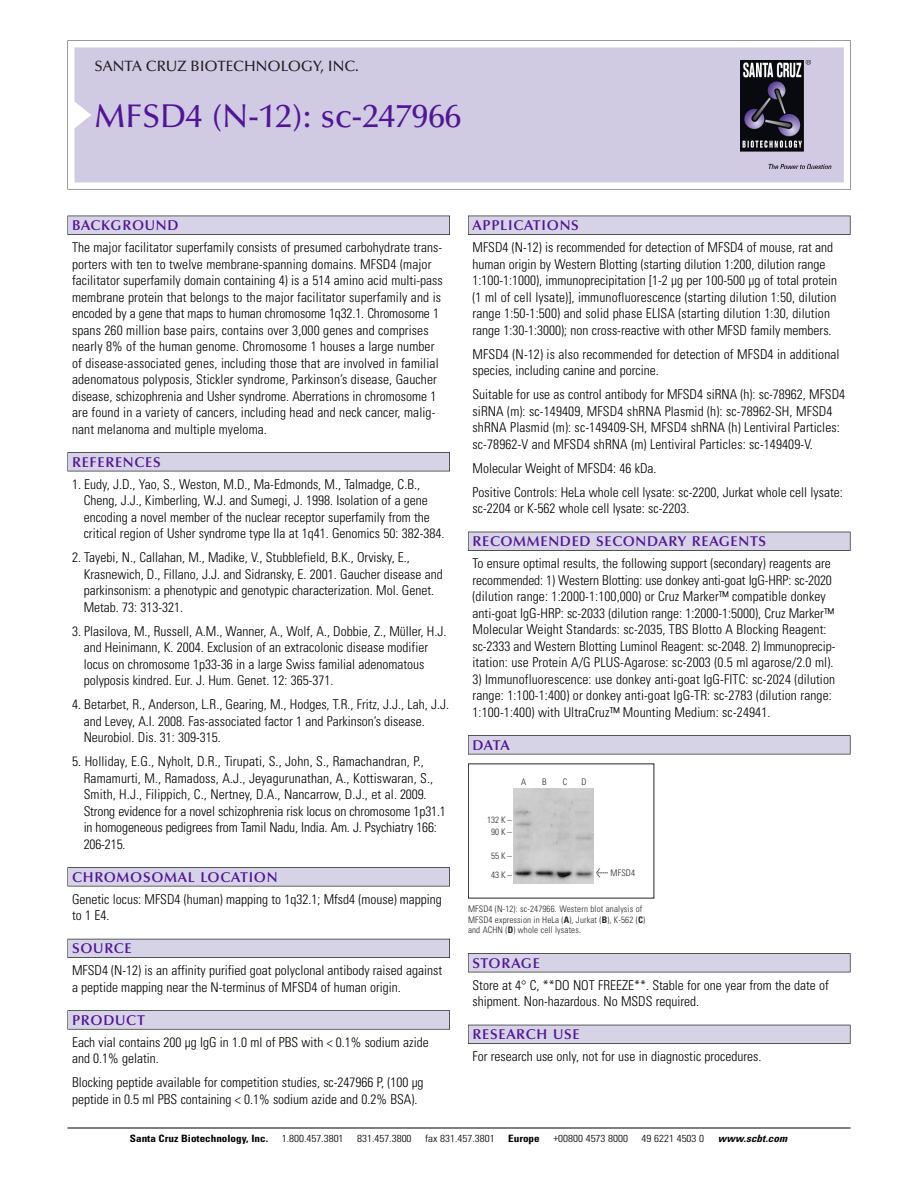
<style>
.page{position:relative;width:918px;height:1188px;background:#fff}
.page>*{position:absolute;margin:0;border:0;box-sizing:border-box;transform-origin:0 0}
.t1{font:500 33px "Optima";color:#511695}
.t2{font:500 15px "Optima";color:#231f20}
.t3{font:600 14.25px "Optima";letter-spacing:.05em;color:#511695}
.t4{font:300 condensed 13.5px/16.5px "Univers";color:#000}
.t5{font:300 condensed 10.2px "Univers";color:#000;scale:1.1 1}
.t6{font:700 condensed 10.2px "Univers";color:#000;scale:1.1 1}
.t7{font:italic 700 condensed 10.2px "Univers";letter-spacing:.005em;color:#000;scale:1.1 1}
.t8{font:9px/10.5px "Univers Condensed Light+GTDCHN";letter-spacing:.015em;color:#272627}
.s1{font-family:"Meta Plus Book Roman+TOAJLM";font-size:10.5px}
.s2{font-family:"Univers Condensed Bold+HYYUXY"}
</style>
<div class="page">
<svg style="left:68px;top:40px;width:783px;height:149px"></svg>
<div style="left:74px;top:47px;width:770px;height:135px;background:#d1cae3"></div>
<img style="left:741px;top:60px;width:90px;height:108px">
<div style="left:68px;top:216px;width:382px;height:19px;background:#525155"></div>
<div style="left:68px;top:216px;width:381px;height:18px;background:#d7d3e7"></div>
<div style="left:68px;top:452px;width:382px;height:19px;background:#525155"></div>
<div style="left:68px;top:453px;width:381px;height:18px;background:#d7d3e7"></div>
<div style="left:68px;top:867px;width:382px;height:19px;background:#545357"></div>
<div style="left:68px;top:868px;width:381px;height:18px;background:#d7d3e7"></div>
<div style="left:68px;top:939px;width:382px;height:19px;background:#54535a"></div>
<div style="left:68px;top:939px;width:381px;height:18px;background:#d7d3e7"></div>
<svg style="left:68px;top:1010px;width:382px;height:20px"></svg>
<div style="left:68px;top:1011px;width:381px;height:18px;background:#d7d3e7"></div>
<div style="left:468px;top:216px;width:382px;height:19px;background:#525155"></div>
<div style="left:468px;top:216px;width:382px;height:18px;background:#d7d3e7"></div>
<div style="left:468px;top:532px;width:382px;height:19px;background:#515055"></div>
<div style="left:468px;top:532px;width:382px;height:18px;background:#d7d3e7"></div>
<div style="left:468px;top:735px;width:382px;height:19px;background:#545357"></div>
<div style="left:468px;top:736px;width:382px;height:18px;background:#d7d3e7"></div>
<div style="left:468px;top:953px;width:382px;height:19px;background:#525155"></div>
<div style="left:468px;top:954px;width:382px;height:18px;background:#d7d3e7"></div>
<div style="left:468px;top:1025px;width:382px;height:19px;background:#525158"></div>
<div style="left:468px;top:1025px;width:382px;height:18px;background:#d7d3e7"></div>
<hr style="left:68px;top:1128px;width:782px;height:1px;background:#000">
<img style="left:513px;top:789px;width:81px;height:95px">
<p class="t2" style="left:94px;top:61px;width:266px">SANTA CRUZ BIOTECHNOLOGY, INC.</p>
<h1 class="t1" style="left:94px;top:103px;width:368px">MFSD4 (N-12): sc-247966</h1>
<p class="t3" style="left:72px;top:219px;width:108px">BACKGROUND</p>
<p class="t4" style="left:72px;top:240px;width:372px">The major facilitator superfamily consists of presumed carbohydrate trans&shy;porters with ten to twelve membrane-spanning domains. MFSD4 (major facilitator superfamily domain containing 4) is a 514 amino acid multi-pass membrane protein that belongs to the major facilitator superfamily and is encoded by a gene that maps to human chromosome 1q32.1. Chromosome 1 spans 260 million base pairs, contains over 3,000 genes and comprises nearly 8% of the human genome. Chromosome 1 houses a large number of disease-associated genes, including those that are involved in familial adenomatous polyposis, Stickler syndrome, Parkinson’s disease, Gaucher disease, schizophrenia and Usher syndrome. Aberrations in chromosome 1 are found in a variety of cancers, including head and neck cancer, malig&shy;nant melanoma and multiple myeloma.</p>
<p class="t3" style="left:72px;top:456px;width:90px">REFERENCES</p>
<p class="t4" style="left:84px;top:477px;width:362px;text-indent:-12px">1. Eudy, J.D., Yao, S., Weston, M.D., Ma-Edmonds, M., Talmadge, C.B., Cheng, J.J., Kimberling, W.J. and Sumegi, J. 1998. Isolation of a gene encoding a novel member of the nuclear receptor superfamily from the critical region of Usher syndrome type IIa at 1q41. Genomics 50: 382-384.</p>
<p class="t4" style="left:84px;top:550px;width:361px;text-indent:-12px">2. Tayebi, N., Callahan, M., Madike, V., Stubblefield, B.K., Orvisky, E., Krasnewich, D., Fillano, J.J. and Sidransky, E. 2001. Gaucher disease and parkinsonism: a phenotypic and genotypic characterization. Mol. Genet.<br>Metab. 73: 313-321.</p>
<p class="t4" style="left:84px;top:624px;width:364px;text-indent:-12px">3. Plasilova, M., Russell, A.M., Wanner, A., Wolf, A., Dobbie, Z., Müller, H.J. and Heinimann, K. 2004. Exclusion of an extracolonic disease modifier locus on chromosome 1p33-36 in a large Swiss familial adenomatous polyposis kindred. Eur. J. Hum. Genet. 12: 365-371.</p>
<p class="t4" style="left:84px;top:697px;width:367px;text-indent:-12px">4. Betarbet, R., Anderson, L.R., Gearing, M., Hodges, T.R., Fritz, J.J., Lah, J.J. and Levey, A.I. 2008. Fas-associated factor 1 and Parkinson’s disease.<br>Neurobiol. Dis. 31: 309-315.</p>
<p class="t4" style="left:84px;top:754px;width:364px;text-indent:-12px">5. Holliday, E.G., Nyholt, D.R., Tirupati, S., John, S., Ramachandran, P., Ramamurti, M., Ramadoss, A.J., Jeyagurunathan, A., Kottiswaran, S., Smith, H.J., Filippich, C., Nertney, D.A., Nancarrow, D.J., et al. 2009.<br>Strong evidence for a novel schizophrenia risk locus on chromosome 1p31.1 in homogeneous pedigrees from Tamil Nadu, India. Am. J. Psychiatry 166:<br>206-215.</p>
<p class="t3" style="left:72px;top:871px;width:207px">CHROMOSOMAL LOCATION</p>
<p class="t4" style="left:72px;top:892px;width:371px">Genetic locus: MFSD4 (human) mapping to 1q32.1; Mfsd4 (mouse) mapping to 1 E4.</p>
<p class="t3" style="left:72px;top:943px;width:61px">SOURCE</p>
<p class="t4" style="left:72px;top:963px;width:372px">MFSD4 (N-12) is an affinity purified goat polyclonal antibody raised against a peptide mapping near the N-terminus of MFSD4 of human origin.</p>
<p class="t3" style="left:72px;top:1014px;width:74px">PRODUCT</p>
<p class="t4" style="left:72px;top:1035px;width:358px">Each vial contains 200 µg IgG in 1.0 ml of PBS with &lt; 0.1% sodium azide and 0.1% gelatin.</p>
<p class="t4" style="left:72px;top:1075px;width:353px">Blocking peptide available for competition studies, sc-247966 P, (100 µg peptide in 0.5 ml PBS containing &lt; 0.1% sodium azide and 0.2% BSA).</p>
<p class="t3" style="left:473px;top:219px;width:108px">APPLICATIONS</p>
<p class="t4" style="left:473px;top:240px;width:366px">MFSD4 (N-12) is recommended for detection of MFSD4 of mouse, rat and human origin by Western Blotting (starting dilution 1:200, dilution range 1:100-1:1000), immunoprecipitation [1-2 µg per 100-500 µg of total protein (1 ml of cell lysate)], immunofluorescence (starting dilution 1:50, dilution range 1:50-1:500) and solid phase ELISA (starting dilution 1:30, dilution range 1:30-1:3000); non cross-reactive with other MFSD family members.</p>
<p class="t4" style="left:473px;top:347px;width:369px">MFSD4 (N-12) is also recommended for detection of MFSD4 in additional species, including canine and porcine.</p>
<p class="t4" style="left:473px;top:387px;width:374px">Suitable for use as control antibody for MFSD4 siRNA (h): sc-78962, MFSD4 siRNA (m): sc-149409, MFSD4 shRNA Plasmid (h): sc-78962-SH, MFSD4 shRNA Plasmid (m): sc-149409-SH, MFSD4 shRNA (h) Lentiviral Particles: sc-78962-V and MFSD4 shRNA (m) Lentiviral Particles: sc-149409-V.</p>
<p class="t4" style="left:473px;top:457px;width:372px;line-height:24px">Molecular Weight of MFSD4: 46 kDa.<br>Positive Controls: HeLa whole cell lysate: sc-2200, Jurkat whole cell lysate:</p>
<p class="t4" style="left:473px;top:501px;width:218px">sc-2204 or K-562 whole cell lysate: sc-2203.</p>
<p class="t3" style="left:473px;top:536px;width:295px">RECOMMENDED SECONDARY REAGENTS</p>
<p class="t4" style="left:473px;top:556px;width:364px">To ensure optimal results, the following support (secondary) reagents are recommended: 1) Western Blotting: use donkey anti-goat IgG-HRP: sc-2020 (dilution range: 1:2000-1:100,000) or Cruz Marker™ compatible donkey anti-goat IgG-HRP: sc-2033 (dilution range: 1:2000-1:5000), Cruz Marker™ Molecular Weight Standards: sc-2035, TBS Blotto A Blocking Reagent: sc-2333 and Western Blotting Luminol Reagent: sc-2048. 2) Immunoprecip&shy;itation: use Protein A/G PLUS-Agarose: sc-2003 (0.5 ml agarose/2.0 ml).</p>
<p class="t4" style="left:473px;top:672px;width:364px">3) Immunofluorescence: use donkey anti-goat IgG-FITC: sc-2024 (dilution range: 1:100-1:400) or donkey anti-goat IgG-TR: sc-2783 (dilution range:<br>1:100-1:400) with UltraCruz™ Mounting Medium: sc-24941.</p>
<p class="t3" style="left:473px;top:739px;width:39px">DATA</p>
<p class="t8" style="left:521px;top:778px;width:7px">A</p>
<p class="t8" style="left:542px;top:778px;width:6px">B</p>
<p class="t8" style="left:563px;top:778px;width:6px">C</p>
<p class="t8" style="left:582px;top:778px;width:7px">D</p>
<p class="t8" style="left:487px;top:815px;width:26px;line-height:12px;text-align:center">132 K –<br>90K–</p>
<p class="t8" style="left:491px;top:848px;width:22px;line-height:18.6px">55K–<br>43K–</p>
<p class="t8" style="left:596px;top:868px;width:41px"><span class="s1">&lt;</span> MFSD4</p>
<p class="t8" style="left:468px;top:905px;width:179px">MFSD4 (N-12): sc-247966. Western blot analysis of<br>MFSD4 expression in HeLa (<span class="s2">A</span>), Jurkat (<span class="s2">B</span>), K-562 (<span class="s2">C</span>) and ACHN (<span class="s2">D</span>) whole cell lysates.</p>
<p class="t3" style="left:473px;top:957px;width:69px">STORAGE</p>
<p class="t4" style="left:473px;top:978px;width:358px">Store at 4° C, **DO NOT FREEZE**. Stable for one year from the date of shipment. Non-hazardous. No MSDS required.</p>
<p class="t3" style="left:473px;top:1029px;width:109px">RESEARCH USE</p>
<p class="t4" style="left:473px;top:1049px;width:290px">For research use only, not for use in diagnostic procedures.</p>
<p class="t6" style="left:130px;top:1135px;width:127px">Santa Cruz Biotechnology, Inc.</p>
<p class="t5" style="left:282px;top:1135px;width:58px">1.800.457.3801</p>
<p class="t5" style="left:357px;top:1135px;width:51px">831.457.3800</p>
<p class="t5" style="left:425px;top:1135px;width:65px">fax 831.457.3801</p>
<p class="t6" style="left:508px;top:1135px;width:30px">Europe</p>
<p class="t5" style="left:553px;top:1135px;width:69px">+00800 4573 8000</p>
<p class="t5" style="left:642px;top:1135px;width:58px">49 6221 4503 0</p>
<p class="t7" style="left:718px;top:1135px;width:64px">www.scbt.com</p>
</div>
